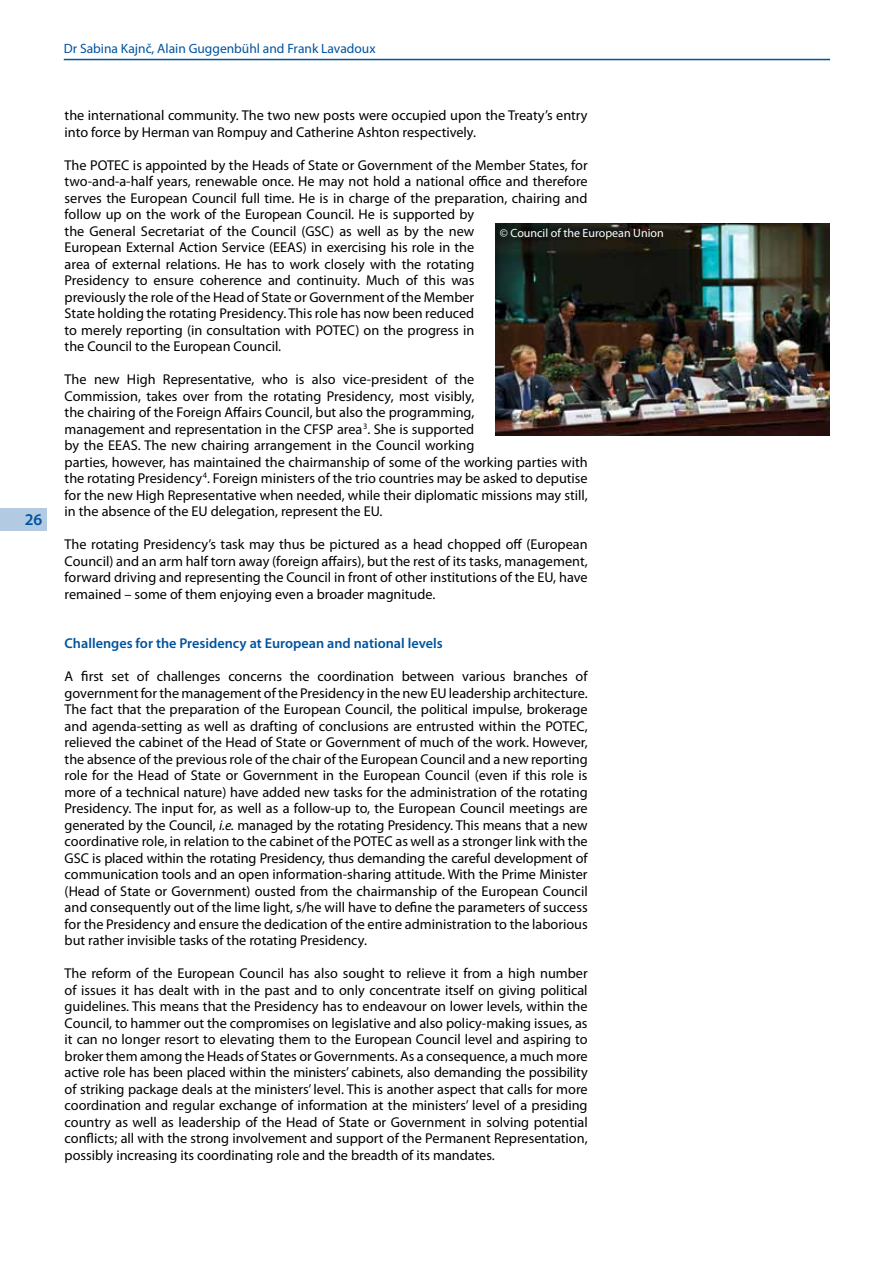
<style>
.page{position:relative;width:893px;height:1263px;background:#fff}
.page>*{position:absolute;margin:0;border:0;box-sizing:border-box;transform-origin:0 0}
.t1{font:600 16.5px "Myriad Pro";color:#00539f}
.t2{font:14.25px/16.5px "Myriad Pro";color:#000}
.t3{font:600 14.25px "Myriad Pro";color:#00539f}
.t4{font:13.5px "Myriad Pro";color:#00539f}
.t5{font:12px "Myriad Pro";color:#fff}
.s1{font-style:italic}
</style>
<div class="page">
<hr style="left:64px;top:59px;width:766px;height:1px;background:#00539f">
<div style="left:0;top:508px;width:46px;height:23px;background:#b3cbe2"></div>
<img style="left:496px;top:224px;width:333px;height:212px">
<p class="t1" style="left:25px;top:509px;width:19px">26</p>
<p class="t4" style="left:64px;top:41px;width:313px">Dr Sabina Kajnč, Alain Guggenbühl and Frank Lavadoux</p>
<p class="t2" style="left:65px;top:107px;width:525px">the international community. The two new posts were occupied upon the Treaty’s entry into force by Herman van Rompuy and Catherine Ashton respectively.</p>
<p class="t2" style="left:65px;top:157px;width:525px">The POTEC is appointed by the Heads of State or Government of the Member States, for two-and-a-half years, renewable once. He may not hold a national office and therefore serves the European Council full time. He is in charge of the preparation, chairing and follow up on the work of the European Council. He is supported by<br>the General Secretariat of the Council (GSC) as well as by the new<br>European External Action Service (EEAS) in exercising his role in the<br>area of external relations. He has to work closely with the rotating<br>Presidency to ensure coherence and continuity. Much of this was<br>previously the role of the Head of State or Government of the Member<br>State holding the rotating Presidency. This role has now been reduced<br>to merely reporting (in consultation with POTEC) on the progress in<br>the Council to the European Council.</p>
<p class="t2" style="left:65px;top:371px;width:525px">The new High Representative, who is also vice-president of the<br>Commission, takes over from the rotating Presidency, most visibly,<br>the chairing of the Foreign Affairs Council, but also the programming,<br>management and representation in the CFSP area<sup>3</sup>. She is supported<br>by the EEAS. The new chairing arrangement in the Council working<br>parties, however, has maintained the chairmanship of some of the working parties with the rotating Presidency<sup>4</sup>. Foreign ministers of the trio countries may be asked to deputise for the new High Representative when needed, while their diplomatic missions may still, in the absence of the EU delegation, represent the EU.</p>
<p class="t2" style="left:65px;top:536px;width:524px;text-align:justify">The rotating Presidency’s task may thus be pictured as a head chopped off (European Council) and an arm half torn away (foreign affairs), but the rest of its tasks, management, forward driving and representing the Council in front of other institutions of the EU, have remained – some of them enjoying even a broader magnitude.</p>
<p class="t3" style="left:65px;top:634px;width:380px">Challenges for the Presidency at European and national levels</p>
<p class="t2" style="left:65px;top:668px;width:525px;text-align:justify">A first set of challenges concerns the coordination between various branches of government for the management of the Presidency in the new EU leadership architecture.<br>The fact that the preparation of the European Council, the political impulse, brokerage and agenda-setting as well as drafting of conclusions are entrusted within the POTEC, relieved the cabinet of the Head of State or Government of much of the work. However, the absence of the previous role of the chair of the European Council and a new reporting role for the Head of State or Government in the European Council (even if this role is more of a technical nature) have added new tasks for the administration of the rotating Presidency. The input for, as well as a follow-up to, the European Council meetings are generated by the Council, <span class="s1">i.e.</span> managed by the rotating Presidency. This means that a new coordinative role, in relation to the cabinet of the POTEC as well as a stronger link with the GSC is placed within the rotating Presidency, thus demanding the careful development of communication tools and an open information-sharing attitude. With the Prime Minister (Head of State or Government) ousted from the chairmanship of the European Council and consequently out of the lime light, s/he will have to define the parameters of success for the Presidency and ensure the dedication of the entire administration to the laborious but rather invisible tasks of the rotating Presidency.</p>
<p class="t2" style="left:65px;top:965px;width:525px;text-align:justify">The reform of the European Council has also sought to relieve it from a high number of issues it has dealt with in the past and to only concentrate itself on giving political guidelines. This means that the Presidency has to endeavour on lower levels, within the Council, to hammer out the compromises on legislative and also policy-making issues, as it can no longer resort to elevating them to the European Council level and aspiring to broker them among the Heads of States or Governments. As a consequence, a much more active role has been placed within the ministers’ cabinets, also demanding the possibility of striking package deals at the ministers’ level. This is another aspect that calls for more coordination and regular exchange of information at the ministers’ level of a presiding country as well as leadership of the Head of State or Government in solving potential conflicts; all with the strong involvement and support of the Permanent Representation, possibly increasing its coordinating role and the breadth of its mandates.</p>
<p class="t5" style="left:500px;top:227px;width:165px">© Council of the European Union</p>
</div>
